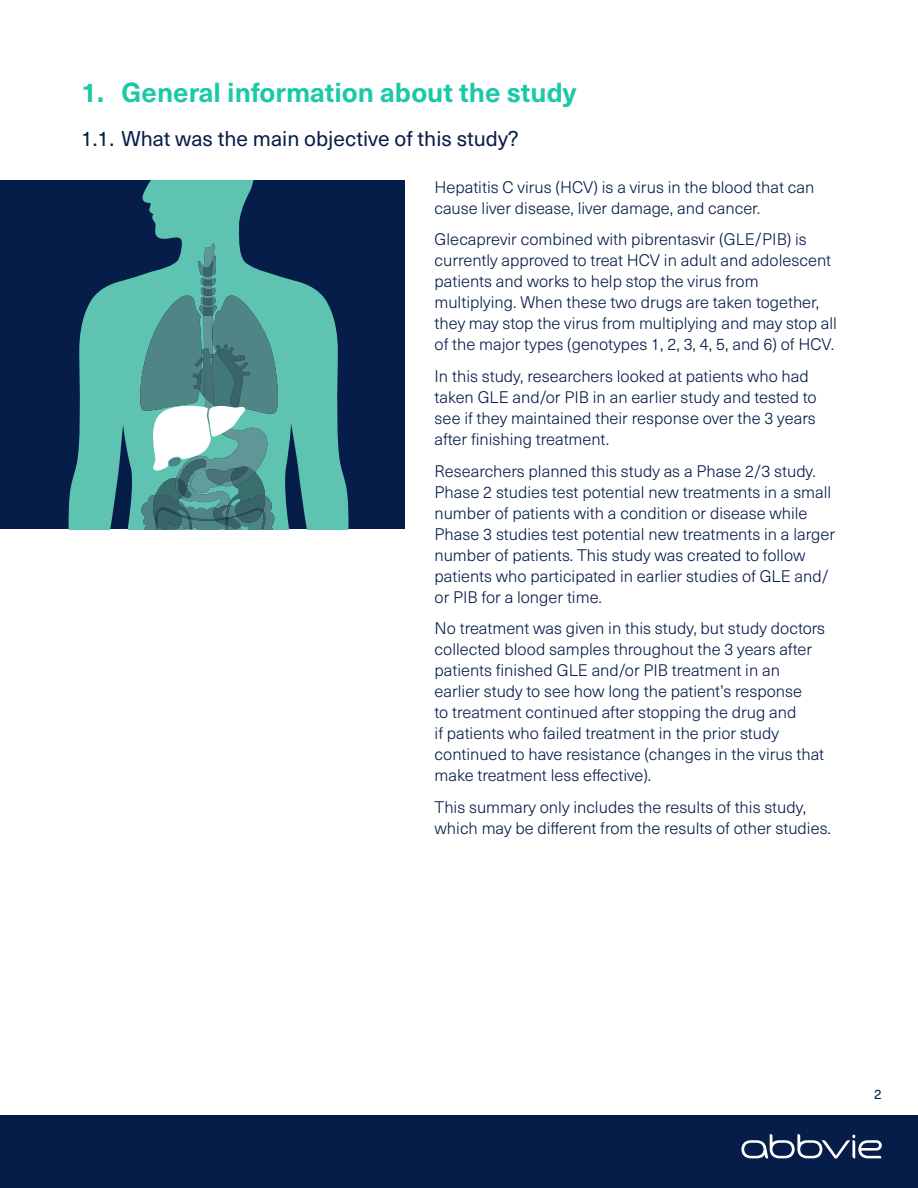
<style>
.page{position:relative;width:918px;height:1188px;background:#fff}
.page>*{position:absolute;margin:0;border:0;box-sizing:border-box;transform-origin:0 0}
.t1{font:700 27px "Neue Haas Unica Pro";color:#1ac9a8}
.t2{font:21px "Neue Haas Unica Pro";color:#071d49}
.t3{font:300 16.5px/21px "Neue Haas Unica Pro";color:#071d49}
.t4{font:13.5px "Neue Haas Unica Pro";color:#071d49}
</style>
<div class="page">
<div style="left:0;top:180px;width:405px;height:349px;background:#071d49"></div>
<svg style="left:68px;top:180px;width:281px;height:349px;fill:#5ec3b1"></svg>
<svg style="left:138px;top:243px;width:140px;height:287px;background:#5d9a97"></svg>
<div style="left:0;top:1115px;width:918px;height:73px;background:#071d49"></div>
<svg style="left:741px;top:1134px;width:141px;height:25px"></svg>
<h1 class="t1" style="left:81px;top:76px;width:497px">1. General information about the study</h1>
<p class="t2" style="left:81px;top:126px;width:439px">1.1. What was the main objective of this study?</p>
<p class="t3" style="left:435px;top:177px;width:381px">Hepatitis C virus (HCV) is a virus in the blood that can cause liver disease, liver damage, and cancer.</p>
<p class="t3" style="left:435px;top:229px;width:404px">Glecaprevir combined with pibrentasvir (GLE/PIB) is currently approved to treat HCV in adult and adolescent patients and works to help stop the virus from multiplying. When these two drugs are taken together, they may stop the virus from multiplying and may stop all of the major types (genotypes 1, 2, 3, 4, 5, and 6) of HCV.</p>
<p class="t3" style="left:435px;top:366px;width:384px">In this study, researchers looked at patients who had taken GLE and/or PIB in an earlier study and tested to see if they maintained their response over the 3 years after finishing treatment.</p>
<p class="t3" style="left:435px;top:460px;width:402px">Researchers planned this study as a Phase 2/3 study.<br>Phase 2 studies test potential new treatments in a small number of patients with a condition or disease while Phase 3 studies test potential new treatments in a larger number of patients. This study was created to follow patients who participated in earlier studies of GLE and/ or PIB for a longer time.</p>
<p class="t3" style="left:435px;top:618px;width:392px">No treatment was given in this study, but study doctors collected blood samples throughout the 3 years after patients finished GLE and/or PIB treatment in an earlier study to see how long the patient’s response<br>to treatment continued after stopping the drug and<br>if patients who failed treatment in the prior study continued to have resistance (changes in the virus that make treatment less effective).</p>
<p class="t3" style="left:435px;top:797px;width:398px">This summary only includes the results of this study, which may be different from the results of other studies.</p>
<p class="t4" style="left:874px;top:1086px;width:9px">2</p>
</div>
